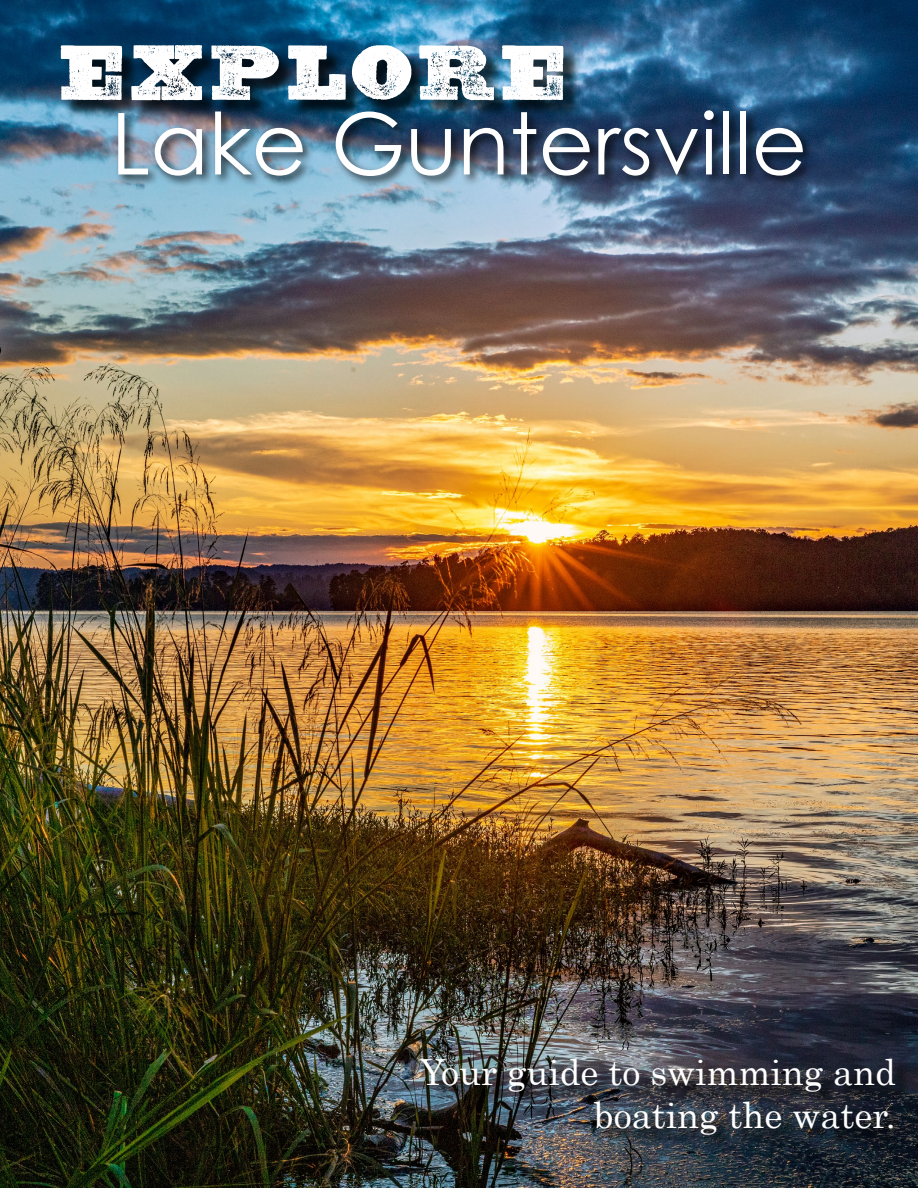
<style>
.page{position:relative;width:918px;height:1188px;background:#fff}
.page>*{position:absolute;margin:0;border:0;box-sizing:border-box;transform-origin:0 0}
.t1{font:85.5px "Century Gothic";color:#fff}
.t2{font:78px "Gatlin Bold WF";color:#fff}
.t3{font:36px/43.2px "Century";color:#fff;text-align:right}
</style>
<div class="page">
<img style="left:0;top:0;width:918px;height:1188px">
<div style="left:63px;top:48px;width:519px;height:71px;background:#000;opacity:.75"></div>
<img style="left:423px;top:1061px;width:490px;height:93px">
<div style="left:115px;top:108px;width:700px;height:81px;background:#000;opacity:.75"></div>
<h2 class="t2" style="left:56px;top:44px;width:514px">EXPLORE</h2>
<h1 class="t1" style="left:111px;top:84px;width:698px">Lake Guntersville</h1>
<p class="t3" style="left:420px;top:1047px;width:478px">Your guide to swimming and boating the water.</p>
</div>
